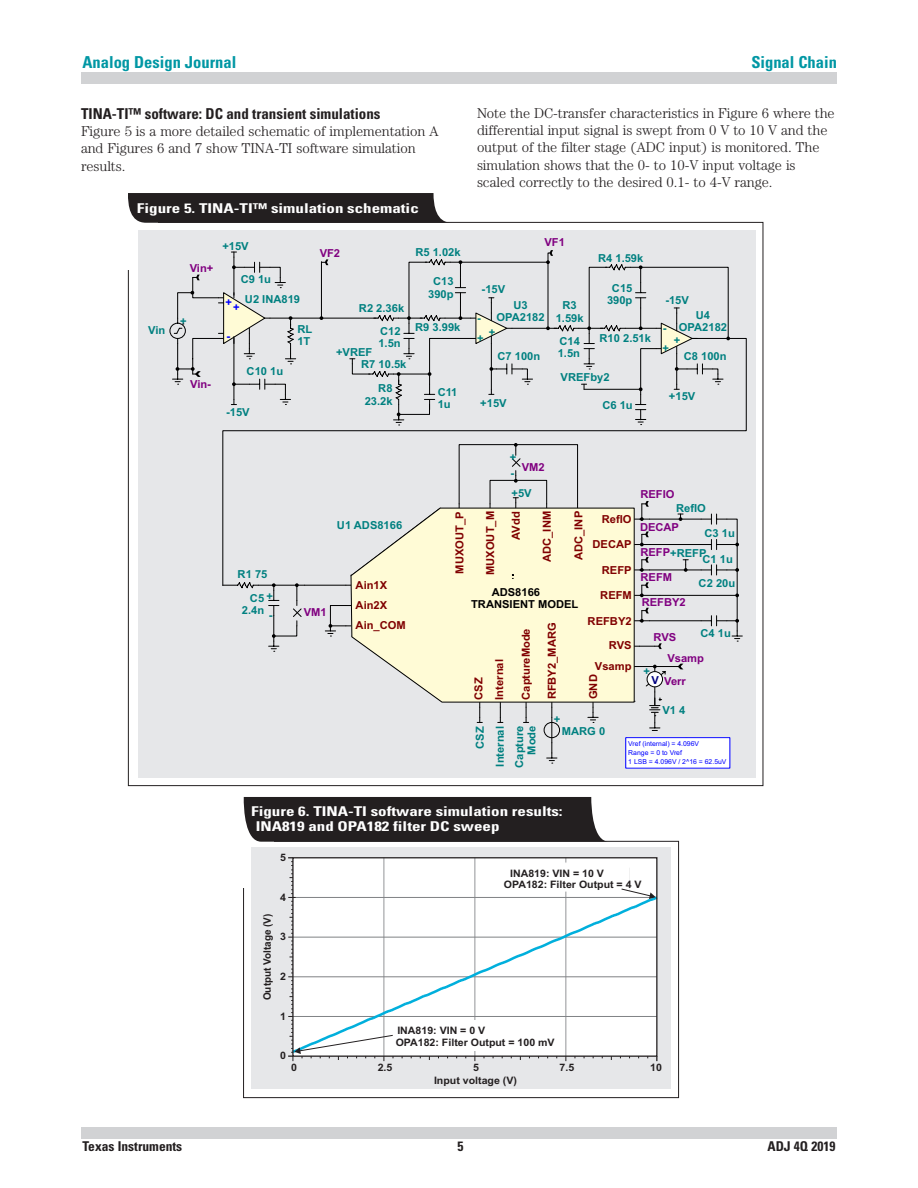
<style>
.page{position:relative;width:918px;height:1188px;background:#fff}
.page>*{position:absolute;margin:0;border:0;box-sizing:border-box;transform-origin:0 0}
.t1{font:700 condensed 16.5px "Univers";color:#0097a4}
.t2{font:700 condensed 15px "Univers";color:#231f20}
.t3{font:300 14.25px/17.2px "Century";letter-spacing:-.005em;color:#231f20}
.t4{font:700 condensed 13.5px/15px "Univers";color:#fff;scale:1.26 1}
.t5{font:700 condensed 13.5px "Univers";color:#231f20}
.t6{font:700 10.95px/12.3px "Arial";color:#008080;text-align:center}
.t7{font:700 10.95px "Arial";color:#800000}
.t8{font:700 10.95px "Arial";color:#800080}
.t9{font:700 10.95px/11.9px "Arial";color:#000}
.t10{font:700 10.95px "Arial";color:#00f}
.t11{font:700 10.95px "Arial";color:#000080}
.t12{font:700 10.2px/10.9px "Arial";color:#231f20}
.t13{font:6.75px/8.9px "Arial";color:#00f}
</style>
<div class="page">
<div style="left:81px;top:1127px;width:756px;height:11px;background:#d1d2d4"></div>
<div style="left:81px;top:73px;width:756px;height:11px;background:#d1d2d4"></div>
<div style="left:128px;top:193px;width:324px;height:30px;background:#231f20"></div>
<div style="left:138px;top:230px;width:617px;height:548px;background:#e6e7e9"></div>
<svg style="left:547px;top:754px;width:10px;height:10px"></svg>
<div style="left:625px;top:737px;width:105px;height:32px;background:#fff"></div>
<svg style="left:169px;top:250px;width:573px;height:493px"></svg>
<div style="left:243px;top:841px;width:436px;height:257px;border:1px solid #231f20"></div>
<div style="left:241px;top:813px;width:32px;height:75px;background:#fff"></div>
<svg style="left:244px;top:797px;width:365px;height:45px;background:#2d292a"></svg>
<div style="left:251px;top:848px;width:420px;height:241px;background:#e6e7e9"></div>
<div style="left:293px;top:858px;width:364px;height:198px;background:#fff"></div>
<hr style="left:475px;top:858px;width:1px;height:198px;background:#939598">
<hr style="left:566px;top:858px;width:1px;height:198px;background:#939598">
<svg style="left:394px;top:894px;width:264px;height:161px"></svg>
<div style="left:516px;top:863px;width:114px;height:28px;background:#fff"></div>
<svg style="left:621px;top:888px;width:34px;height:11px"></svg>
<div style="left:392px;top:1020px;width:167px;height:31px;background:#fff"></div>
<svg style="left:288px;top:857px;width:106px;height:204px"></svg>
<p class="t1" style="left:82px;top:52px;width:155px">Analog Design Journal</p>
<p class="t1" style="left:751px;top:52px;width:87px">Signal Chain</p>
<p class="t2" style="left:81px;top:104px;width:301px">TINA-TI™ software: DC and transient simulations</p>
<p class="t3" style="left:81px;top:122px;width:359px">Figure 5 is a more detailed schematic of implementation A and Figures 6 and 7 show TINA-TI software simulation results.</p>
<p class="t4" style="left:137px;top:200px;width:225px">Figure 5. TINA-TI™ simulation schematic</p>
<p class="t3" style="left:477px;top:104px;width:359px">Note the DC-transfer characteristics in Figure 6 where the differential input signal is swept from 0 V to 10 V and the output of the filter stage (ADC input) is monitored. The simulation shows that the 0- to 10-V input voltage is scaled correctly to the desired 0.1- to 4-V range.</p>
<p class="t8" style="left:190px;top:264px;width:25px">Vin+</p>
<p class="t6" style="left:222px;top:241px;width:28px">+15V</p>
<p class="t8" style="left:320px;top:249px;width:22px">VF2</p>
<p class="t6" style="left:415px;top:247px;width:47px">R5 1.02k</p>
<p class="t8" style="left:545px;top:238px;width:22px">VF1</p>
<p class="t6" style="left:598px;top:253px;width:47px">R4 1.59k</p>
<p class="t6" style="left:241px;top:274px;width:32px">C9 1u</p>
<p class="t6" style="left:428px;top:276px;width:27px">C13<br>390p</p>
<p class="t6" style="left:607px;top:283px;width:27px">C15<br>390p</p>
<p class="t6" style="left:482px;top:284px;width:25px">-15V</p>
<p class="t6" style="left:245px;top:294px;width:57px">U2 INA819</p>
<p class="t6" style="left:665px;top:295px;width:25px">-15V</p>
<p class="t10" style="left:225px;top:300px;width:16px">++</p>
<p class="t10" style="left:227px;top:332px;width:5px">-</p>
<p class="t6" style="left:497px;top:300px;width:50px">U3<br>OPA2182</p>
<p class="t6" style="left:359px;top:303px;width:47px">R2 2.36k</p>
<p class="t6" style="left:556px;top:300px;width:29px">R3<br>1.59k</p>
<p class="t6" style="left:679px;top:310px;width:50px">U4<br>OPA2182</p>
<p class="t6" style="left:477px;top:309px;width:8px;line-height:20px;text-align:left">- +</p>
<p class="t6" style="left:489px;top:327px;width:8px">+</p>
<p class="t6" style="left:180px;top:316px;width:8px">+</p>
<p class="t6" style="left:380px;top:326px;width:22px">C12</p>
<p class="t6" style="left:415px;top:322px;width:47px">R9 3.99k</p>
<p class="t6" style="left:378px;top:338px;width:24px">1.5n</p>
<p class="t6" style="left:148px;top:325px;width:19px">Vin</p>
<p class="t6" style="left:297px;top:324px;width:16px;text-align:left">RL<br>1T</p>
<p class="t6" style="left:663px;top:320px;width:8px;line-height:19.5px;text-align:left">- +</p>
<p class="t6" style="left:674px;top:335px;width:8px">+</p>
<p class="t6" style="left:560px;top:336px;width:22px">C14</p>
<p class="t6" style="left:600px;top:333px;width:53px">R10 2.51k</p>
<p class="t6" style="left:558px;top:348px;width:24px">1.5n</p>
<p class="t6" style="left:336px;top:347px;width:38px">+VREF</p>
<p class="t6" style="left:498px;top:351px;width:44px">C7 100n</p>
<p class="t6" style="left:684px;top:351px;width:44px">C8 100n</p>
<p class="t6" style="left:247px;top:366px;width:38px">C10 1u</p>
<p class="t6" style="left:361px;top:353px;width:47px;line-height:24px">R7 10.5k<br>R8</p>
<p class="t6" style="left:365px;top:396px;width:29px">23.2k</p>
<p class="t6" style="left:438px;top:387px;width:21px;text-align:left">C11<br>1u</p>
<p class="t6" style="left:561px;top:372px;width:50px">VREFby2</p>
<p class="t8" style="left:190px;top:380px;width:22px">Vin-</p>
<p class="t6" style="left:669px;top:391px;width:28px">+15V</p>
<p class="t6" style="left:480px;top:398px;width:28px">+15V</p>
<p class="t6" style="left:602px;top:400px;width:32px">C6 1u</p>
<p class="t6" style="left:226px;top:407px;width:25px">-15V</p>
<p class="t6" style="left:510px;top:452px;width:8px">+</p>
<p class="t8" style="left:522px;top:463px;width:24px">VM2</p>
<p class="t6" style="left:511px;top:468px;width:5px">-</p>
<p class="t6" style="left:238px;top:563px;width:31px;line-height:24.2px;text-align:right">R1 75<br>C5</p>
<p class="t6" style="left:242px;top:605px;width:24px">2.4n</p>
<p class="t6" style="left:266px;top:591px;width:8px">+</p>
<p class="t6" style="left:269px;top:610px;width:5px">-</p>
<p class="t6" style="left:337px;top:520px;width:67px">U1 ADS8166</p>
<p class="t8" style="left:304px;top:608px;width:24px">VM1</p>
<p class="t7" style="left:356px;top:581px;width:33px">Ain1X</p>
<p class="t7" style="left:356px;top:601px;width:33px">Ain2X</p>
<p class="t7" style="left:356px;top:621px;width:52px">Ain_COM</p>
<p class="t6" style="left:511px;top:488px;width:22px">+5V</p>
<p class="t7" style="left:455px;top:574px;width:63px;rotate:-90deg">MUXOUT_P</p>
<p class="t7" style="left:486px;top:575px;width:65px;rotate:-90deg">MUXOUT_M</p>
<p class="t7" style="left:543px;top:562px;width:52px;rotate:-90deg">ADC_INM</p>
<p class="t7" style="left:575px;top:560px;width:50px;rotate:-90deg">ADC_INP</p>
<p class="t7" style="left:512px;top:540px;width:30px;rotate:-90deg">AVdd</p>
<p class="t7" style="left:602px;top:515px;width:31px">RefIO</p>
<p class="t7" style="left:593px;top:541px;width:41px">DECAP</p>
<p class="t7" style="left:602px;top:566px;width:31px">REFP</p>
<p class="t7" style="left:600px;top:591px;width:33px">REFM</p>
<p class="t7" style="left:588px;top:617px;width:46px">REFBY2</p>
<p class="t9" style="left:471px;top:587px;width:109px;text-indent:21px">ADS8166<br>TRANSIENT MODEL</p>
<p class="t7" style="left:522px;top:700px;width:73px;rotate:-90deg">CaptureMode</p>
<p class="t7" style="left:548px;top:699px;width:78px;rotate:-90deg">RFBY2_MARG</p>
<p class="t7" style="left:609px;top:641px;width:24px">RVS</p>
<p class="t7" style="left:495px;top:700px;width:42px;rotate:-90deg">Internal</p>
<p class="t7" style="left:595px;top:662px;width:38px">Vsamp</p>
<p class="t7" style="left:589px;top:699px;width:26px;rotate:-90deg">GND</p>
<p class="t7" style="left:474px;top:700px;width:24px;rotate:-90deg">CSZ</p>
<p class="t8" style="left:640px;top:490px;width:36px">REFIO</p>
<p class="t8" style="left:640px;top:523px;width:41px">DECAP</p>
<p class="t8" style="left:640px;top:548px;width:31px">REFP</p>
<p class="t6" style="left:676px;top:503px;width:31px">RefIO</p>
<p class="t6" style="left:705px;top:528px;width:32px">C3 1u</p>
<p class="t6" style="left:703px;top:554px;width:32px">C1 1u</p>
<p class="t6" style="left:699px;top:578px;width:38px">C2 20u</p>
<p class="t6" style="left:670px;top:548px;width:38px">+REFP</p>
<p class="t8" style="left:641px;top:573px;width:33px">REFM</p>
<p class="t8" style="left:642px;top:598px;width:46px">REFBY2</p>
<p class="t6" style="left:701px;top:628px;width:32px">C4 1u</p>
<p class="t8" style="left:667px;top:654px;width:38px">Vsamp</p>
<p class="t8" style="left:654px;top:633px;width:24px">RVS</p>
<p class="t6" style="left:643px;top:666px;width:8px">+</p>
<p class="t11" style="left:651px;top:676px;width:9px">V</p>
<p class="t8" style="left:664px;top:677px;width:23px">Verr</p>
<p class="t6" style="left:663px;top:705px;width:24px">V1 4</p>
<p class="t6" style="left:554px;top:714px;width:8px">+</p>
<p class="t6" style="left:471px;top:768px;width:44px;line-height:19.6px;text-align:justify;text-indent:19px;rotate:-90deg">CSZ Internal Capture</p>
<p class="t6" style="left:526px;top:755px;width:31px;rotate:-90deg">Mode</p>
<p class="t6" style="left:562px;top:726px;width:45px">MARG 0</p>
<p class="t13" style="left:628px;top:740px;width:100px">Vref (internal) = 4.096V<br>Range = 0 to Vref<br>1 LSB = 4.096V / 2^16 = 62.5uV</p>
<p class="t4" style="left:256px;top:804px;width:245px;text-indent:-4px">Figure 6. TINA-TI software simulation results:<br>INA819 and OPA182 filter DC sweep</p>
<p class="t12" style="left:504px;top:868px;width:139px;text-indent:6px">INA819: VIN = 10 V<br>OPA182: Filter Output = 4 V</p>
<p class="t12" style="left:280px;top:853px;width:7px">5</p>
<p class="t12" style="left:280px;top:893px;width:7px">4</p>
<p class="t12" style="left:263px;top:1000px;width:88px;rotate:-90deg">Output Voltage (V)</p>
<p class="t12" style="left:280px;top:932px;width:7px">3</p>
<p class="t12" style="left:280px;top:972px;width:7px">2</p>
<p class="t12" style="left:280px;top:1012px;width:7px">1</p>
<p class="t12" style="left:280px;top:1051px;width:7px">0</p>
<p class="t12" style="left:396px;top:1025px;width:160px;line-height:12px">INA819: VIN = 0 V<br>OPA182: Filter Output = 100 mV</p>
<p class="t12" style="left:291px;top:1063px;width:7px">0</p>
<p class="t12" style="left:378px;top:1063px;width:16px">2.5</p>
<p class="t12" style="left:473px;top:1063px;width:7px">5</p>
<p class="t12" style="left:560px;top:1063px;width:16px">7.5</p>
<p class="t12" style="left:650px;top:1063px;width:13px">10</p>
<p class="t12" style="left:434px;top:1076px;width:84px">Input voltage (V)</p>
<p class="t5" style="left:82px;top:1138px;width:101px">Texas Instruments</p>
<p class="t5" style="left:458px;top:1138px;width:7px">5</p>
<p class="t5" style="left:767px;top:1138px;width:70px">ADJ 4Q 2019</p>
</div>
